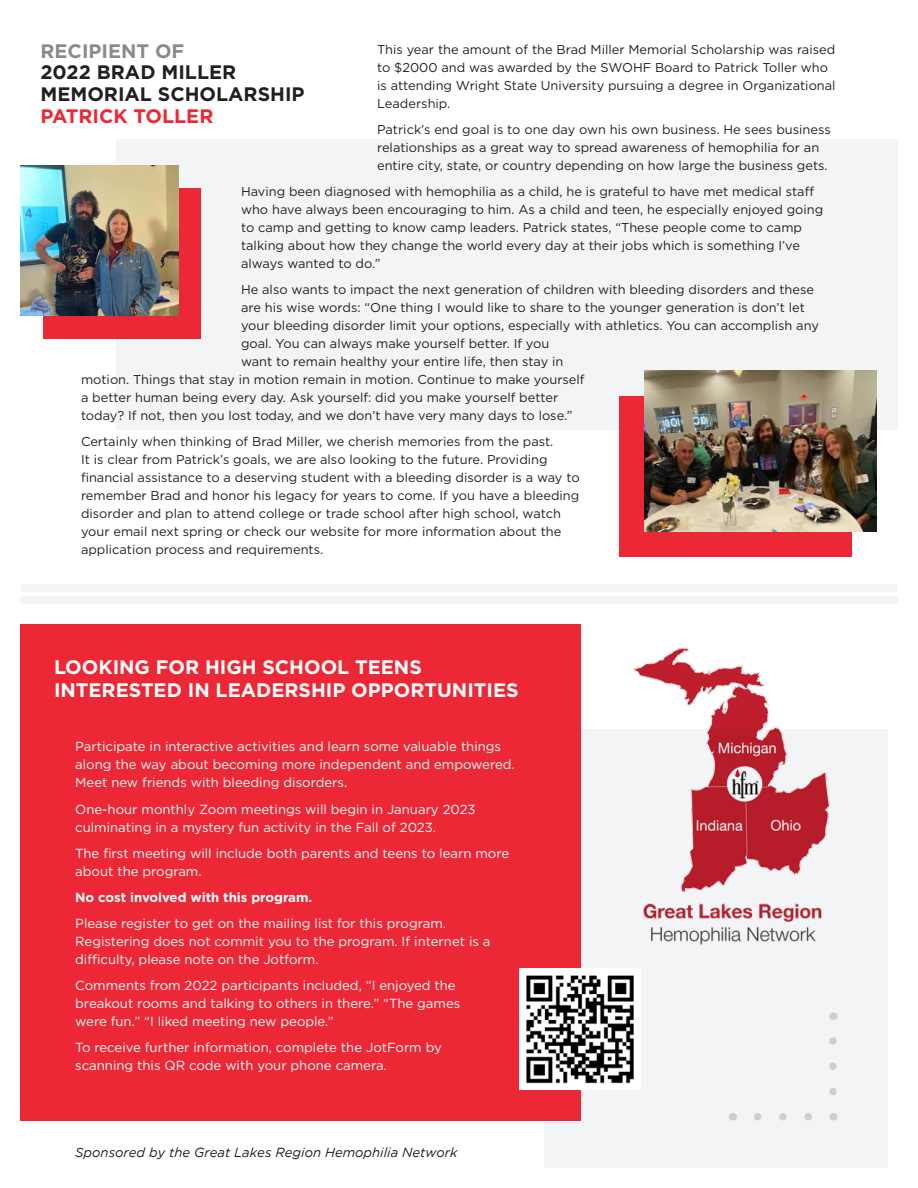
<style>
.page{position:relative;width:918px;height:1188px;background:#fff}
.page>*{position:absolute;margin:0;border:0;box-sizing:border-box;transform-origin:0 0}
.t1{font:700 19.5px/22.5px "Gotham";color:#fff}
.t2{font:700 19.5px "Gotham";color:#231f20}
.t3{font:700 19.5px "Gotham";color:#ed2836}
.t4{font:700 19.5px "Gotham";color:#898a8b}
.t5{font:13.2px/18px "Gotham";color:#fff}
.t6{font:italic 13.2px "Gotham";color:#231f20}
.t7{font:700 13.2px "Gotham";color:#fff}
.t8{font:12.9px/18px "Gotham";color:#231f20}
</style>
<div class="page">
<div style="left:117px;top:139px;width:781px;height:291px;background:#f3f4f5"></div>
<div style="left:43px;top:188px;width:158px;height:150px;background:#ed2836"></div>
<div style="left:544px;top:729px;width:343px;height:439px;background:#f3f4f5"></div>
<div style="left:619px;top:396px;width:232px;height:161px;background:#ed2836"></div>
<img style="left:644px;top:371px;width:232px;height:161px">
<img style="left:20px;top:166px;width:158px;height:150px">
<div style="left:20px;top:584px;width:878px;height:8px;background:#f3f4f5"></div>
<div style="left:20px;top:596px;width:877px;height:8px;background:#f3f4f5"></div>
<div style="left:20px;top:624px;width:560px;height:496px;background:#ed2836"></div>
<img style="left:633px;top:647px;width:197px;height:298px">
<img style="left:519px;top:968px;width:122px;height:122px">
<svg style="left:758px;top:1113px;width:54px;height:7px"></svg>
<svg style="left:829px;top:1037px;width:8px;height:55px"></svg>
<p class="t4" style="left:40px;top:40px;width:146px">RECIPIENT OF</p>
<p class="t2" style="left:40px;top:61px;width:197px">2022 BRAD MILLER</p>
<p class="t2" style="left:40px;top:83px;width:266px">MEMORIAL SCHOLARSHIP</p>
<p class="t3" style="left:40px;top:104px;width:175px">PATRICK TOLLER</p>
<p class="t8" style="left:377px;top:40px;width:460px">This year the amount of the Brad Miller Memorial Scholarship was raised to $2000 and was awarded by the SWOHF Board to Patrick Toller who is attending Wright State University pursuing a degree in Organizational Leadership.</p>
<p class="t8" style="left:377px;top:120px;width:455px">Patrick’s end goal is to one day own his own business. He sees business relationships as a great way to spread awareness of hemophilia for an entire city, state, or country depending on how large the business gets.</p>
<p class="t8" style="left:241px;top:182px;width:584px">Having been diagnosed with hemophilia as a child, he is grateful to have met medical staff who have always been encouraging to him. As a child and teen, he especially enjoyed going to camp and getting to know camp leaders. Patrick states, “These people come to camp talking about how they change the world every day at their jobs which is something I’ve always wanted to do.”</p>
<p class="t8" style="left:241px;top:280px;width:574px">He also wants to impact the next generation of children with bleeding disorders and these</p>
<p class="t8" style="left:241px;top:298px;width:565px">are his wise words: “One thing I would like to share to the younger generation is don’t let</p>
<p class="t8" style="left:241px;top:316px;width:579px">your bleeding disorder limit your options, especially with athletics. You can accomplish any</p>
<p class="t8" style="left:241px;top:334px;width:310px">goal. You can always make yourself better. If you</p>
<p class="t8" style="left:241px;top:352px;width:324px">want to remain healthy your entire life, then stay in</p>
<p class="t8" style="left:81px;top:370px;width:505px">motion. Things that stay in motion remain in motion. Continue to make yourself</p>
<p class="t8" style="left:81px;top:388px;width:479px">a better human being every day. Ask yourself: did you make yourself better</p>
<p class="t8" style="left:81px;top:406px;width:493px">today? If not, then you lost today, and we don’t have very many days to lose.”</p>
<p class="t8" style="left:81px;top:433px;width:500px">Certainly when thinking of Brad Miller, we cherish memories from the past.<br>It is clear from Patrick’s goals, we are also looking to the future. Providing financial assistance to a deserving student with a bleeding disorder is a way to remember Brad and honor his legacy for years to come. If you have a bleeding disorder and plan to attend college or trade school after high school, watch your email next spring or check our website for more information about the application process and requirements.</p>
<p class="t1" style="left:54px;top:656px;width:466px">LOOKING FOR HIGH SCHOOL TEENS<br>INTERESTED IN LEADERSHIP OPPORTUNITIES</p>
<p class="t5" style="left:75px;top:737px;width:441px">Participate in interactive activities and learn some valuable things along the way about becoming more independent and empowered.<br>Meet new friends with bleeding disorders.</p>
<p class="t5" style="left:75px;top:800px;width:402px">One-hour monthly Zoom meetings will begin in January 2023 culminating in a mystery fun activity in the Fall of 2023.</p>
<p class="t5" style="left:75px;top:844px;width:435px">The first meeting will include both parents and teens to learn more about the program.</p>
<p class="t7" style="left:75px;top:889px;width:239px">No cost involved with this program.</p>
<p class="t5" style="left:75px;top:914px;width:417px">Please register to get on the mailing list for this program.<br>Registering does not commit you to the program. If internet is a difficulty, please note on the Jotform.</p>
<p class="t5" style="left:75px;top:976px;width:387px">Comments from 2022 participants included, “I enjoyed the breakout rooms and talking to others in there.” “The games were fun.” “I liked meeting new people.”</p>
<p class="t5" style="left:75px;top:1038px;width:368px">To receive further information, complete the JotForm by scanning this QR code with your phone camera.</p>
<p class="t6" style="left:75px;top:1145px;width:384px">Sponsored by the Great Lakes Region Hemophilia Network</p>
</div>
